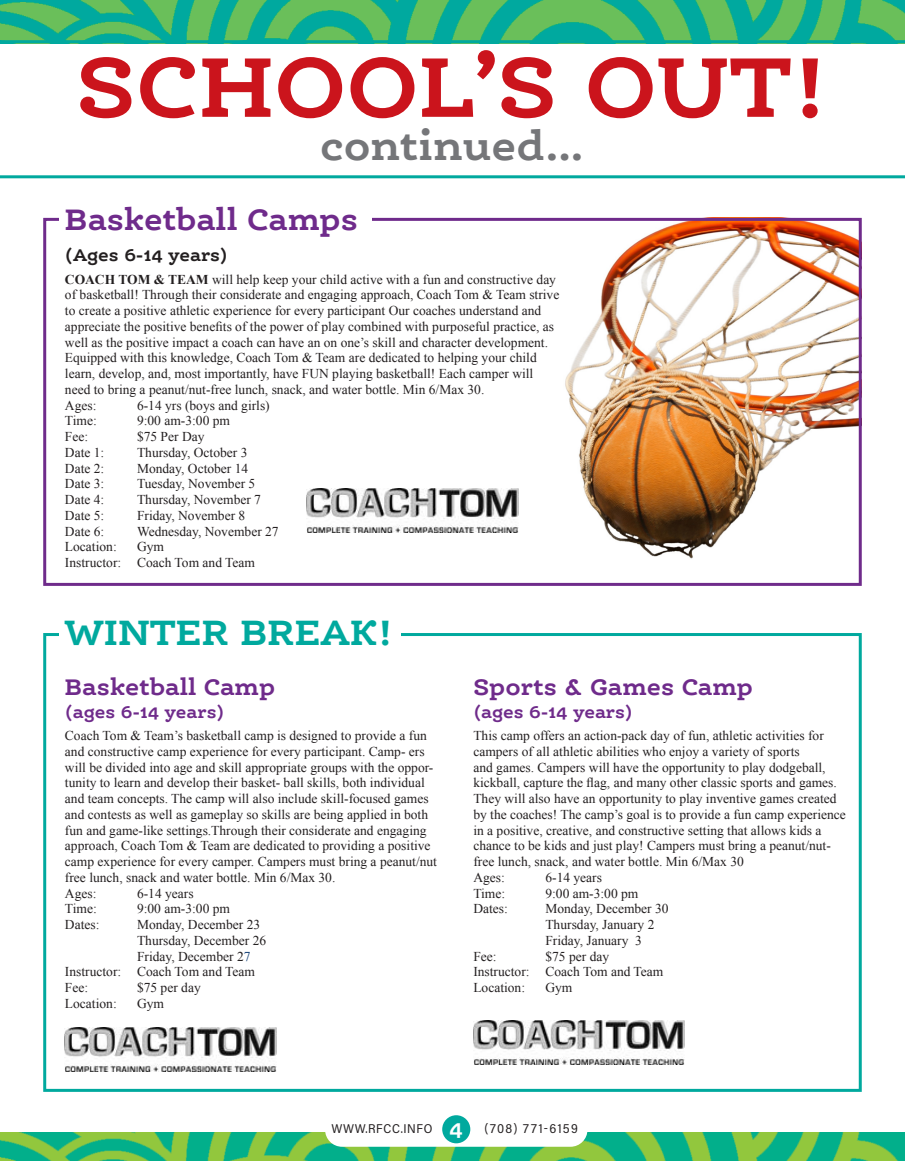
<style>
.page{position:relative;width:905px;height:1161px;background:#fff}
.page>*{position:absolute;margin:0;border:0;box-sizing:border-box;transform-origin:0 0}
.Headers{font:700 90px "Ernestine Pro";letter-spacing:.005em;color:#cb141c}
.Headers-2{font:700 42px "Ernestine Pro";color:#757679}
.small_heads{font:700 37.5px "Ernestine Pro";color:#00a99e}
.small_heads-2{font:700 31.5px "Ernestine Pro";color:#6f2b8b}
.t1{font:700 24px "Ernestine Pro";color:#6f2b8b}
.small_heads-3{font:700 21.75px "Ernestine Pro";color:#fff}
.t2{font:700 18px "Ernestine Pro";color:#6f2b8b}
.small_heads-4{font:700 18px "Ernestine Pro";color:#231f20}
.t3{font:13.5px/15.8px "Times New Roman";color:#231f20}
.t4{font:12.75px "Acumin Variable Concept";letter-spacing:.05em;color:#231f20}
.t5{font:12.75px "Acumin Variable Concept";letter-spacing:.105em;color:#231f20}
.s1{font-weight:700}
.s2{color:#1f497d}
</style>
<div class="page">
<img style="left:565px;top:222px;width:292px;height:337px">
<img style="left:0;top:1133px;width:904px;height:28px">
<div style="left:325px;top:1113px;width:262px;height:34px;background:#fff;border-radius:17px"></div>
<div style="left:442px;top:1115px;width:28px;height:28px;background:#00a99e;border-radius:50%"></div>
<div style="left:43px;top:218px;width:818px;height:368px;border:3px solid #6f2b8b"></div>
<div style="left:59px;top:198px;width:312px;height:48px;background:#fff"></div>
<div style="left:43px;top:633px;width:818px;height:459px;border:3px solid #00a99e"></div>
<div style="left:59px;top:613px;width:341px;height:49px;background:#fff"></div>
<img style="left:307px;top:489px;width:211px;height:44px">
<hr style="left:0;top:175px;width:904px;height:3px;background:#00a99e">
<img style="left:0;top:0;width:904px;height:40px">
<hr style="left:0;top:40px;width:904px;height:3px;background:#00a99e">
<img style="left:473px;top:1021px;width:211px;height:43px">
<img style="left:65px;top:1028px;width:211px;height:43px">
<p class="Headers" style="left:76px;top:29px;width:754px">SCHOOL’S OUT!</p>
<p class="Headers-2" style="left:320px;top:118px;width:266px">continued...</p>
<p class="small_heads-2" style="left:65px;top:199px;width:294px">Basketball Camps</p>
<p class="small_heads-4" style="left:65px;top:243px;width:164px">(Ages 6-14 years)</p>
<p class="t3" style="left:65px;top:271px;width:496px"><span class="s1">COACH TOM &amp; TEAM</span> will help keep your child active with a fun and constructive day of basketball! Through their considerate and engaging approach, Coach Tom &amp; Team strive to create a positive athletic experience for every participant Our coaches understand and appreciate the positive benefits of the power of play combined with purposeful practice, as well as the positive impact a coach can have an on one’s skill and character development.<br>Equipped with this knowledge, Coach Tom &amp; Team are dedicated to helping your child learn, develop, and, most importantly, have FUN playing basketball! Each camper will need to bring a peanut/nut-free lunch, snack, and water bottle. Min 6/Max 30.</p>
<p class="t3" style="left:65px;top:397px;width:33px">Ages:</p>
<p class="t3" style="left:137px;top:397px;width:134px">6-14 yrs (boys and girls)</p>
<p class="t3" style="left:65px;top:413px;width:33px">Time:</p>
<p class="t3" style="left:137px;top:413px;width:95px">9:00 am-3:00 pm</p>
<p class="t3" style="left:65px;top:428px;width:25px">Fee:</p>
<p class="t3" style="left:137px;top:428px;width:69px">$75 Per Day</p>
<p class="t3" style="left:65px;top:444px;width:41px">Date 1:</p>
<p class="t3" style="left:137px;top:444px;width:112px">Thursday, October 3</p>
<p class="t3" style="left:65px;top:460px;width:41px">Date 2:</p>
<p class="t3" style="left:137px;top:460px;width:113px">Monday, October 14</p>
<p class="t3" style="left:65px;top:476px;width:41px">Date 3:</p>
<p class="t3" style="left:137px;top:476px;width:120px">Tuesday, November 5</p>
<p class="t3" style="left:65px;top:491px;width:41px">Date 4:</p>
<p class="t3" style="left:137px;top:491px;width:125px">Thursday, November 7</p>
<p class="t3" style="left:65px;top:507px;width:41px">Date 5:</p>
<p class="t3" style="left:137px;top:507px;width:110px">Friday, November 8</p>
<p class="t3" style="left:65px;top:523px;width:41px">Date 6:</p>
<p class="t3" style="left:137px;top:523px;width:143px">Wednesday, November 27</p>
<p class="t3" style="left:65px;top:539px;width:53px">Location:</p>
<p class="t3" style="left:137px;top:539px;width:28px">Gym</p>
<p class="t3" style="left:65px;top:554px;width:191px">Instructor: Coach Tom and Team</p>
<p class="small_heads" style="left:65px;top:608px;width:329px">WINTER BREAK!</p>
<p class="t1" style="left:65px;top:672px;width:211px">Basketball Camp</p>
<p class="t2" style="left:65px;top:700px;width:161px">(ages 6-14 years)</p>
<p class="t3" style="left:65px;top:727px;width:373px">Coach Tom &amp; Team’s basketball camp is designed to provide a fun and constructive camp experience for every participant. Camp- ers will be divided into age and skill appropriate groups with the oppor&shy;tunity to learn and develop their basket- ball skills, both individual and team concepts. The camp will also include skill-focused games and contests as well as gameplay so skills are being applied in both fun and game-like settings.Through their considerate and engaging approach, Coach Tom &amp; Team are dedicated to providing a positive camp experience for every camper. Campers must bring a peanut/nut free lunch, snack and water bottle. Min 6/Max 30.</p>
<p class="t3" style="left:65px;top:885px;width:33px">Ages:</p>
<p class="t3" style="left:137px;top:885px;width:58px">6-14 years</p>
<p class="t3" style="left:65px;top:901px;width:33px">Time:</p>
<p class="t3" style="left:137px;top:901px;width:95px">9:00 am-3:00 pm</p>
<p class="t3" style="left:65px;top:916px;width:36px">Dates:</p>
<p class="t3" style="left:137px;top:916px;width:125px">Monday, December 23</p>
<p class="t3" style="left:137px;top:932px;width:131px">Thursday, December 26</p>
<p class="t3" style="left:137px;top:948px;width:115px">Friday, December 2<span class="s2">7</span></p>
<p class="t3" style="left:65px;top:964px;width:191px">Instructor: Coach Tom and Team</p>
<p class="t3" style="left:65px;top:979px;width:25px">Fee:</p>
<p class="t3" style="left:137px;top:979px;width:65px">$75 per day</p>
<p class="t3" style="left:65px;top:995px;width:53px">Location:</p>
<p class="t3" style="left:137px;top:995px;width:28px">Gym</p>
<p class="t1" style="left:473px;top:672px;width:281px">Sports &amp; Games Camp</p>
<p class="t2" style="left:473px;top:700px;width:161px">(ages 6-14 years)</p>
<p class="t3" style="left:473px;top:727px;width:352px">This camp offers an action-pack day of fun, athletic activities for campers of all athletic abilities who enjoy a variety of sports</p>
<p class="t3" style="left:473px;top:759px;width:374px">and games. Campers will have the opportunity to play dodgeball, kickball, capture the flag, and many other classic sports and games.<br>They will also have an opportunity to play inventive games created by the coaches! The camp’s goal is to provide a fun camp experience in a positive, creative, and constructive setting that allows kids a chance to be kids and just play! Campers must bring a peanut/nut&shy;free lunch, snack, and water bottle. Min 6/Max 30</p>
<p class="t3" style="left:473px;top:869px;width:33px">Ages:</p>
<p class="t3" style="left:545px;top:869px;width:58px">6-14 years</p>
<p class="t3" style="left:473px;top:885px;width:33px">Time:</p>
<p class="t3" style="left:545px;top:885px;width:95px">9:00 am-3:00 pm</p>
<p class="t3" style="left:473px;top:901px;width:36px">Dates:</p>
<p class="t3" style="left:545px;top:901px;width:125px">Monday, December 30</p>
<p class="t3" style="left:545px;top:916px;width:110px">Thursday, January 2</p>
<p class="t3" style="left:545px;top:932px;width:98px">Friday, January 3</p>
<p class="t3" style="left:473px;top:948px;width:25px">Fee:</p>
<p class="t3" style="left:545px;top:948px;width:65px">$75 per day</p>
<p class="t3" style="left:473px;top:964px;width:191px">Instructor: Coach Tom and Team</p>
<p class="t3" style="left:473px;top:979px;width:53px">Location:</p>
<p class="t3" style="left:545px;top:979px;width:28px">Gym</p>
<p class="t4" style="left:331px;top:1119px;width:102px">WWW.RFCC.INFO</p>
<p class="small_heads-3" style="left:449px;top:1115px;width:16px">4</p>
<p class="t5" style="left:484px;top:1119px;width:95px">(708) 771-6159</p>
</div>
